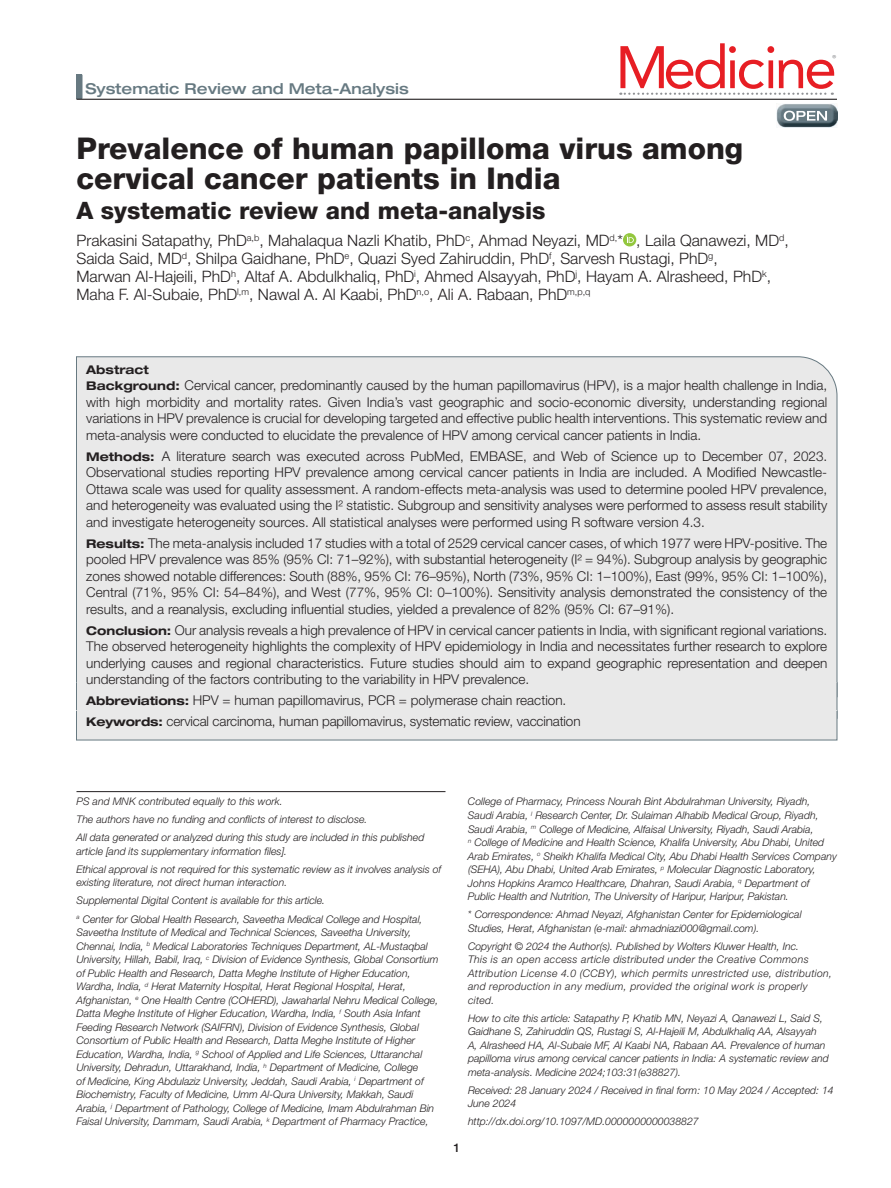
<style>
.page{position:relative;width:891px;height:1188px;background:#fff}
.page>*{position:absolute;margin:0;border:0;box-sizing:border-box;transform-origin:0 0}
.t1{font:59.4px "Avenir";letter-spacing:-.06em;color:#e71e24}
.t2{font:800 30px/30px "Helvetica Neue LT Std";color:#231f20}
.t3{font:800 24px "Helvetica Neue LT Std";color:#231f20}
.t4{font:300 15.75px/18px "Helvetica Neue LT Std";color:#231f20}
.t5{font:500 expanded 15px "Helvetica Neue LT Std";color:#667981}
.t6{font:300 13.5px/16.5px "Helvetica Neue LT Std";color:#231f20;text-align:justify}
.t7{font:700 expanded 12px "Helvetica Neue LT Std";color:#231f20}
.t8{font:500 12px "Helvetica Neue LT Std";color:#231f20}
.t9{font:italic 300 10.5px/13.5px "Helvetica Neue LT Std";color:#231f20}
.t10{font:italic 300 10.5px/13.5px "Helvetica Neue LT Std";letter-spacing:.03em;color:#231f20}
.t11{font:500 10.35px "Akzidenz Grotesk BE";color:#909295}
.s1{font-weight:700;font-stretch:expanded;font-size:12px}
</style>
<div class="page">
<div style="left:76px;top:74px;width:6px;height:25px;background:#677981"></div>
<hr style="left:76px;top:99px;width:761px;height:1px;background:#231f20">
<img style="left:776px;top:104px;width:61px;height:24px">
<svg style="left:784px;top:111px;width:43px;height:10px"></svg>
<svg style="left:620px;top:93px;width:213px;height:2px"></svg>
<div style="left:76px;top:356px;width:762px;height:342px;background:#e9e9e9"></div>
<div style="left:76px;top:682px;width:761px;height:38px;background:#e9e9e9"></div>
<div style="left:76px;top:711px;width:761px;height:29px;background:#e9e9e9"></div>
<div style="left:623px;top:233px;width:13px;height:13px;background:#93c73e;border-radius:50%"></div>
<svg style="left:627px;top:236px;width:7px;height:7px"></svg>
<hr style="left:76px;top:791px;width:370px;height:1px;background:#231f20">
<h3 class="t5" style="left:86px;top:80px;width:325px">Systematic Review and Meta-Analysis</h3>
<h1 class="t1" style="left:615px;top:33px;width:223px">Medicine</h1>
<p class="t11" style="left:832px;top:52px;width:6px">®</p>
<h2 class="t2" style="left:76px;top:134px;width:668px">Prevalence of human papilloma virus among cervical cancer patients in India</h2>
<h3 class="t3" style="left:76px;top:197px;width:471px">A systematic review and meta-analysis</h3>
<p class="t4" style="left:76px;top:231px;width:714px">Prakasini Satapathy, PhD<sup>a,b</sup>, Mahalaqua Nazli Khatib, PhD<sup>c</sup>, Ahmad Neyazi, MD<sup>d,</sup>* , Laila Qanawezi, MD<sup>d</sup>, Saida Said, MD<sup>d</sup>, Shilpa Gaidhane, PhD<sup>e</sup>, Quazi Syed Zahiruddin, PhD<sup>f</sup>, Sarvesh Rustagi, PhD<sup>g</sup>,<br>Marwan Al-Hajeili, PhD<sup>h</sup>, Altaf A. Abdulkhaliq, PhD<sup>i</sup>, Ahmed Alsayyah, PhD<sup>j</sup>, Hayam A. Alrasheed, PhD<sup>k</sup>, Maha F. Al-Subaie, PhD<sup>l,m</sup>, Nawal A. Al Kaabi, PhD<sup>n,o</sup>, Ali A. Rabaan, PhD<sup>m,p,q</sup></p>
<p class="t7" style="left:86px;top:362px;width:64px">Abstract</p>
<p class="t6" style="left:86px;top:377px;width:743px"><span class="s1">Background:</span> Cervical cancer, predominantly caused by the human papillomavirus (HPV), is a major health challenge in India, with high morbidity and mortality rates. Given India’s vast geographic and socio-economic diversity, understanding regional variations in HPV prevalence is crucial for developing targeted and effective public health interventions. This systematic review and meta-analysis were conducted to elucidate the prevalence of HPV among cervical cancer patients in India.</p>
<p class="t6" style="left:86px;top:448px;width:743px"><span class="s1">Methods:</span> A literature search was executed across PubMed, EMBASE, and Web of Science up to December 07, 2023.<br>Observational studies reporting HPV prevalence among cervical cancer patients in India are included. A Modified Newcastle-Ottawa scale was used for quality assessment. A random-effects meta-analysis was used to determine pooled HPV prevalence, and heterogeneity was evaluated using the I² statistic. Subgroup and sensitivity analyses were performed to assess result stability and investigate heterogeneity sources. All statistical analyses were performed using R software version 4.3.</p>
<p class="t6" style="left:86px;top:535px;width:743px"><span class="s1">Results:</span> The meta-analysis included 17 studies with a total of 2529 cervical cancer cases, of which 1977 were HPV-positive. The pooled HPV prevalence was 85% (95% CI: 71–92%), with substantial heterogeneity (I² = 94%). Subgroup analysis by geographic zones showed notable differences: South (88%, 95% CI: 76–95%), North (73%, 95% CI: 1–100%), East (99%, 95% CI: 1–100%), Central (71%, 95% CI: 54–84%), and West (77%, 95% CI: 0–100%). Sensitivity analysis demonstrated the consistency of the results, and a reanalysis, excluding influential studies, yielded a prevalence of 82% (95% CI: 67–91%).</p>
<p class="t6" style="left:86px;top:622px;width:743px"><span class="s1">Conclusion:</span> Our analysis reveals a high prevalence of HPV in cervical cancer patients in India, with significant regional variations.<br>The observed heterogeneity highlights the complexity of HPV epidemiology in India and necessitates further research to explore underlying causes and regional characteristics. Future studies should aim to expand geographic representation and deepen understanding of the factors contributing to the variability in HPV prevalence.</p>
<p class="t6" style="left:86px;top:690px;width:496px;line-height:21px"><span class="s1">Abbreviations:</span> HPV = human papillomavirus, PCR = polymerase chain reaction.<br><span class="s1">Keywords:</span> cervical carcinoma, human papillomavirus, systematic review, vaccination</p>
<p class="t9" style="left:76px;top:793px;width:349px;line-height:18px">PS and MNK contributed equally to this work.<br>The authors have no funding and conflicts of interest to disclose.<br>All data generated or analyzed during this study are included in this published</p>
<p class="t9" style="left:76px;top:842px;width:366px;line-height:18px">article [and its supplementary information files].<br>Ethical approval is not required for this systematic review as it involves analysis of</p>
<p class="t9" style="left:76px;top:874px;width:348px;line-height:18px">existing literature, not direct human interaction.<br>Supplemental Digital Content is available for this article.<br><sup>a</sup> Center for Global Health Research, Saveetha Medical College and Hospital,</p>
<p class="t9" style="left:76px;top:925px;width:364px">Saveetha Institute of Medical and Technical Sciences, Saveetha University, Chennai, India, <sup>b</sup> Medical Laboratories Techniques Department, AL-Mustaqbal University, Hillah, Babil, Iraq, <sup>c</sup> Division of Evidence Synthesis, Global Consortium of Public Health and Research, Datta Meghe Institute of Higher Education, Wardha, India, <sup>d</sup> Herat Maternity Hospital, Herat Regional Hospital, Herat, Afghanistan, <sup>e</sup> One Health Centre (COHERD), Jawaharlal Nehru Medical College, Datta Meghe Institute of Higher Education, Wardha, India, <sup>f</sup> South Asia Infant Feeding Research Network (SAIFRN), Division of Evidence Synthesis, Global Consortium of Public Health and Research, Datta Meghe Institute of Higher Education, Wardha, India, <sup>g</sup> School of Applied and Life Sciences, Uttaranchal University, Dehradun, Uttarakhand, India, <sup>h</sup> Department of Medicine, College<br>of Medicine, King Abdulaziz University, Jeddah, Saudi Arabia, <sup>i</sup> Department of Biochemistry, Faculty of Medicine, Umm Al-Qura University, Makkah, Saudi Arabia, <sup>j</sup> Department of Pathology, College of Medicine, Imam Abdulrahman Bin Faisal University, Dammam, Saudi Arabia, <sup>k</sup> Department of Pharmacy Practice,</p>
<p class="t8" style="left:453px;top:1140px;width:8px">1</p>
<p class="t9" style="left:468px;top:795px;width:370px">College of Pharmacy, Princess Nourah Bint Abdulrahman University, Riyadh, Saudi Arabia, <sup>l</sup> Research Center, Dr. Sulaiman Alhabib Medical Group, Riyadh, Saudi Arabia, <sup>m</sup> College of Medicine, Alfaisal University, Riyadh, Saudi Arabia,<br><sup>n</sup> College of Medicine and Health Science, Khalifa University, Abu Dhabi, United Arab Emirates, <sup>o</sup> Sheikh Khalifa Medical City, Abu Dhabi Health Services Company (SEHA), Abu Dhabi, United Arab Emirates, <sup>p</sup> Molecular Diagnostic Laboratory, Johns Hopkins Aramco Healthcare, Dhahran, Saudi Arabia, <sup>q</sup> Department of Public Health and Nutrition, The University of Haripur, Haripur, Pakistan.</p>
<p class="t9" style="left:468px;top:907px;width:335px">* Correspondence: Ahmad Neyazi, Afghanistan Center for Epidemiological<br>Studies, Herat, Afghanistan (e-mail: ahmadniazi000@gmail.com).</p>
<p class="t10" style="left:468px;top:939px;width:366px">Copyright © 2024 the Author(s). Published by Wolters Kluwer Health, Inc.<br>This is an open access article distributed under the Creative Commons Attribution License 4.0 (CCBY), which permits unrestricted use, distribution, and reproduction in any medium, provided the original work is properly cited.</p>
<p class="t9" style="left:468px;top:1011px;width:362px">How to cite this article: Satapathy P, Khatib MN, Neyazi A, Qanawezi L, Said S, Gaidhane S, Zahiruddin QS, Rustagi S, Al-Hajeili M, Abdulkhaliq AA, Alsayyah A, Alrasheed HA, Al-Subaie MF, Al Kaabi NA, Rabaan AA. Prevalence of human papilloma virus among cervical cancer patients in India: A systematic review and meta-analysis. Medicine 2024;103:31(e38827).</p>
<p class="t9" style="left:468px;top:1083px;width:367px">Received: 28 January 2024 / Received in final form: 10 May 2024 / Accepted: 14<br>June 2024</p>
<p class="t9" style="left:468px;top:1114px;width:232px">http://dx.doi.org/10.1097/MD.0000000000038827</p>
</div>
